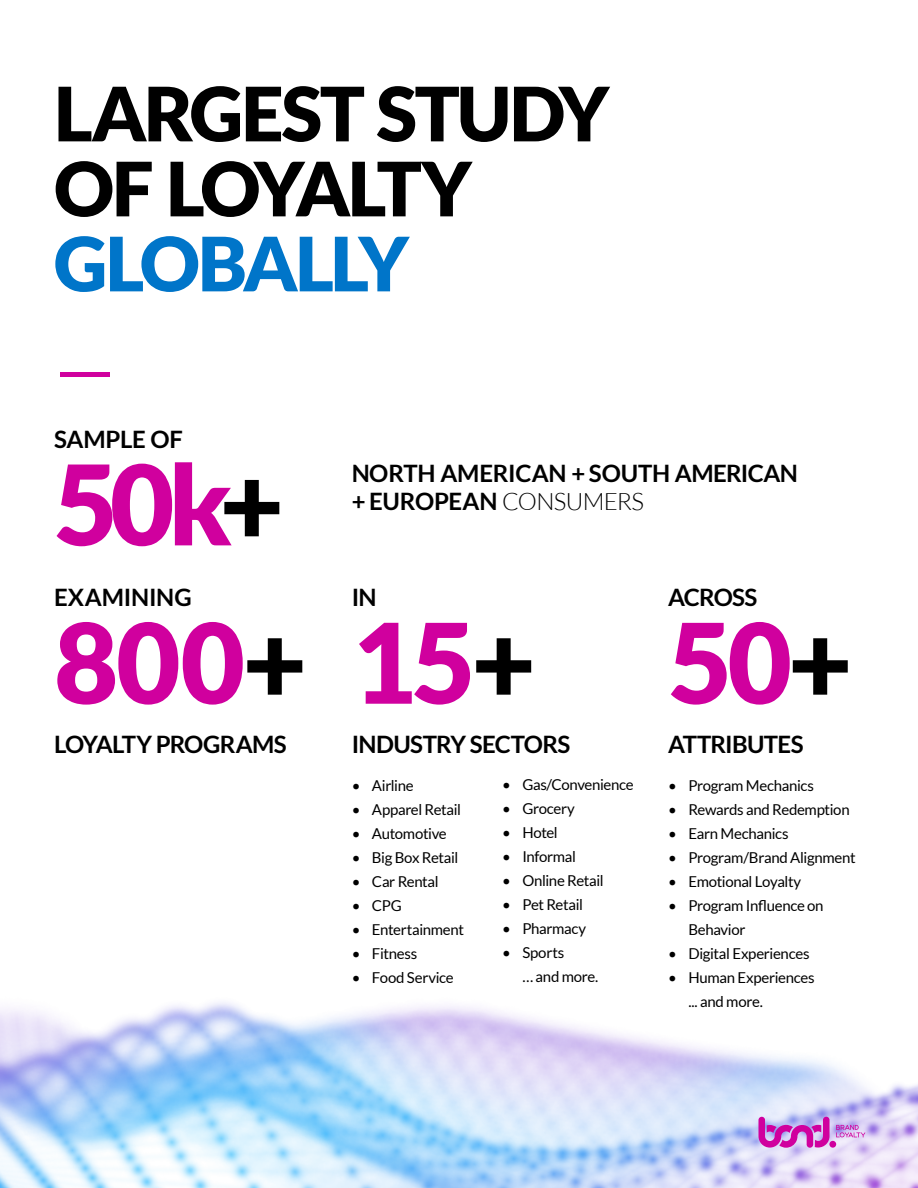
<style>
.page{position:relative;width:918px;height:1188px;background:#fff}
.page>*{position:absolute;margin:0;border:0;box-sizing:border-box;transform-origin:0 0}
.t1{font:900 111px "Lato";letter-spacing:-.045em;color:#d0009e}
.t2{font:900 75px/75px "Lato";letter-spacing:-.04em;color:#000}
.t3{font:900 75px "Lato";letter-spacing:-.05em;color:#0075c9}
.t4{font:75px "Lato";color:#d0009e}
.t5{font:700 24px/28.8px "Lato";letter-spacing:-.02em;color:#000}
.t6{font:15px/24px "Lato";letter-spacing:-.02em;color:#000}
.s1{color:#000}
.s2{font-weight:300}
</style>
<div class="page">
<img style="left:0;top:1002px;width:918px;height:186px">
<svg style="left:758px;top:1117px;width:72px;height:31px;background:#cb65c9"></svg>
<div style="left:829px;top:1141px;width:7px;height:7px;background:#d0009e;border-radius:50%"></div>
<svg style="left:836px;top:1125px;width:29px;height:12px"></svg>
<h2 class="t2" style="left:54px;top:75px;width:557px">LARGEST STUDY<br>OF LOYALTY</h2>
<h2 class="t3" style="left:54px;top:220px;width:357px">GLOBALLY</h2>
<h2 class="t4" style="left:54px;top:327px;width:63px">—</h2>
<h3 class="t5" style="left:54px;top:424px;width:131px">SAMPLE OF</h3>
<h1 class="t1" style="left:54px;top:440px;width:232px">50k<span class="s1">+</span></h1>
<h3 class="t5" style="left:352px;top:458px;width:448px">NORTH AMERICAN + SOUTH AMERICAN + EUROPEAN <span class="s2">CONSUMERS</span></h3>
<h3 class="t5" style="left:54px;top:583px;width:139px">EXAMINING</h3>
<h1 class="t1" style="left:54px;top:598px;width:483px">800<span class="s1">+</span> 15<span class="s1">+</span></h1>
<h3 class="t5" style="left:54px;top:730px;width:234px">LOYALTY PROGRAMS</h3>
<h3 class="t5" style="left:352px;top:583px;width:26px">IN</h3>
<h3 class="t5" style="left:352px;top:730px;width:220px">I NDUSTRY SECTORS</h3>
<p class="t6" style="left:352px;top:773px;width:64px">• Airline</p>
<p class="t6" style="left:352px;top:797px;width:111px">• Apparel Retail</p>
<p class="t6" style="left:352px;top:821px;width:97px">• Automotive</p>
<p class="t6" style="left:352px;top:845px;width:108px">• Big Box Retail</p>
<p class="t6" style="left:352px;top:869px;width:89px">• Car Rental</p>
<p class="t6" style="left:352px;top:893px;width:52px">• CPG</p>
<p class="t6" style="left:352px;top:917px;width:114px">• Entertainment</p>
<p class="t6" style="left:352px;top:941px;width:67px">• Fitness</p>
<p class="t6" style="left:352px;top:965px;width:104px">• Food Service</p>
<p class="t6" style="left:502px;top:773px;width:133px">• Gas/Convenience</p>
<p class="t6" style="left:502px;top:797px;width:74px">• Grocery</p>
<p class="t6" style="left:502px;top:821px;width:57px">• Hotel</p>
<p class="t6" style="left:502px;top:845px;width:75px">• Informal</p>
<p class="t6" style="left:502px;top:869px;width:103px">• Online Retail</p>
<p class="t6" style="left:502px;top:893px;width:82px">• Pet Retail</p>
<p class="t6" style="left:502px;top:917px;width:86px">• Pharmacy</p>
<p class="t6" style="left:522px;top:941px;width:77px;text-indent:-20px">• Sports<br>… and more.</p>
<h3 class="t5" style="left:668px;top:583px;width:91px">ACROSS</h3>
<h1 class="t1" style="left:668px;top:598px;width:186px">50<span class="s1">+</span></h1>
<h3 class="t5" style="left:668px;top:730px;width:137px">ATTRIBUTES</h3>
<p class="t6" style="left:668px;top:773px;width:147px">• Program Mechanics</p>
<p class="t6" style="left:668px;top:797px;width:183px">• Rewards and Redemption</p>
<p class="t6" style="left:668px;top:821px;width:122px">• Earn Mechanics</p>
<p class="t6" style="left:668px;top:845px;width:189px">• Program/Brand Alignment</p>
<p class="t6" style="left:668px;top:869px;width:135px">• Emotional Loyalty</p>
<p class="t6" style="left:689px;top:893px;width:137px;text-indent:-20px">• Program Influence on<br>Behavior</p>
<p class="t6" style="left:668px;top:941px;width:143px">• Digital Experiences</p>
<p class="t6" style="left:689px;top:965px;width:128px;text-indent:-20px">• Human Experiences ... and more.</p>
</div>
